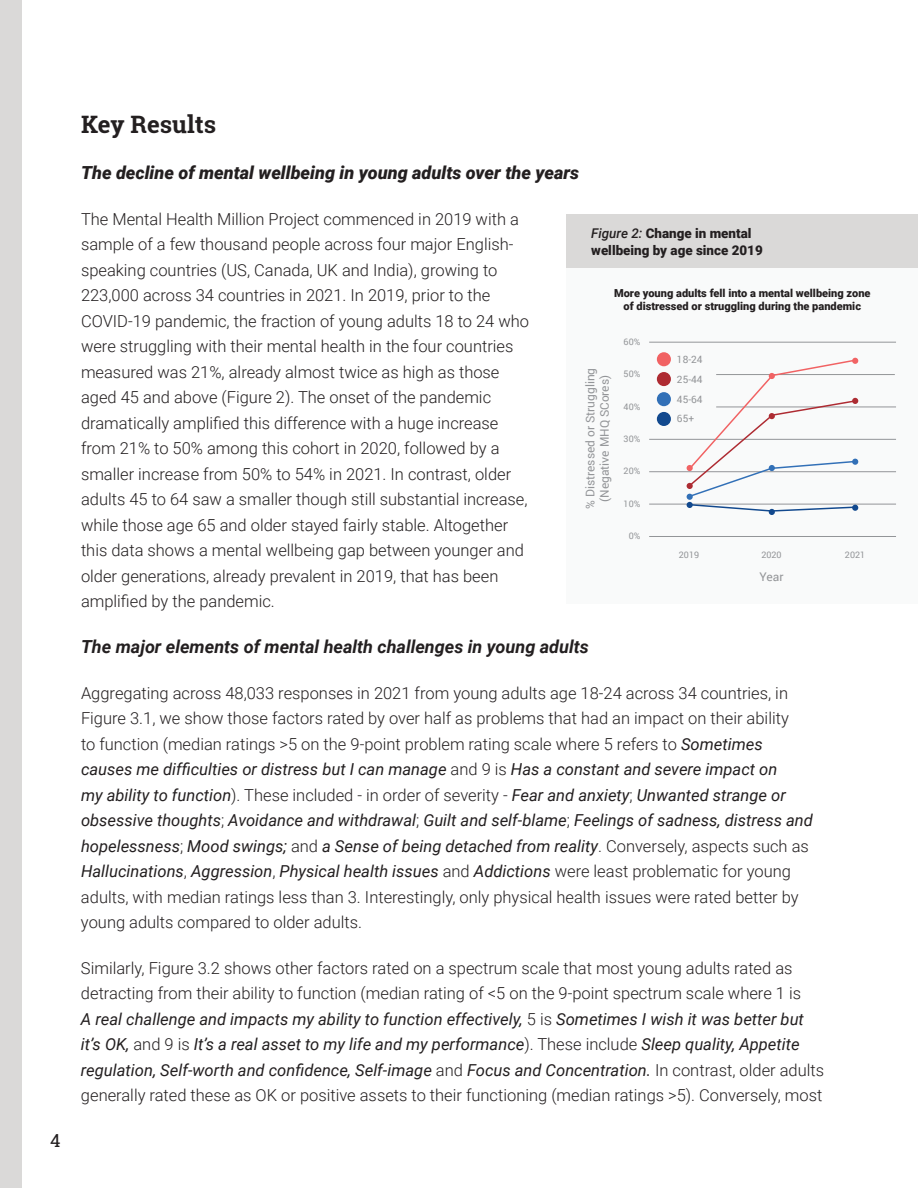
<style>
.page{position:relative;width:918px;height:1188px;background:#fff}
.page>*{position:absolute;margin:0;border:0;box-sizing:border-box;transform-origin:0 0}
.t1{font:700 24px "Roboto Slab";color:#231f20}
.t2{font:italic 700 18px "Roboto";color:#231f20}
.t3{font:italic 900 18px "Roboto";color:#231f20}
.t4{font:18px "Roboto Slab";color:#231f20}
.t5{font:300 16.5px/25.5px "Roboto";color:#231f20}
.t6{font:900 13.35px/16.5px "Roboto";color:#231f20}
.t7{font:11.85px/14.2px "Roboto";color:#939598;text-align:center}
.t8{font:900 11.1px/13.2px "Roboto";color:#231f20;text-align:center}
.t9{font:10.05px/19.6px "Roboto";color:#939598;text-align:justify}
.t10{font:9px "Roboto";color:#939598}
.s1{font-weight:400;font-style:italic}
.s2{font-weight:500;font-style:italic}
</style>
<div class="page">
<div style="left:0;top:0;width:22px;height:1188px;background:#dad9d8"></div>
<div style="left:567px;top:261px;width:351px;height:343px;background:#f9fafa"></div>
<div style="left:567px;top:214px;width:351px;height:53px;background:#dad9d8"></div>
<hr style="left:649px;top:342px;width:247px;height:1px;background:#939598">
<hr style="left:716px;top:374px;width:179px;height:1px;background:#939598">
<hr style="left:716px;top:407px;width:180px;height:1px;background:#939598">
<hr style="left:649px;top:439px;width:247px;height:1px;background:#939598">
<hr style="left:649px;top:536px;width:247px;height:1px;background:#939598">
<hr style="left:649px;top:504px;width:247px;height:1px;background:#939598">
<hr style="left:649px;top:471px;width:247px;height:1px;background:#939598">
<div style="left:657px;top:352px;width:14px;height:14px;background:#f16263;border-radius:50%"></div>
<div style="left:657px;top:392px;width:14px;height:14px;background:#3270b7;border-radius:50%"></div>
<div style="left:657px;top:372px;width:14px;height:14px;background:#ae2b32;border-radius:50%"></div>
<div style="left:657px;top:412px;width:14px;height:14px;background:#12498e;border-radius:50%"></div>
<svg style="left:687px;top:358px;width:171px;height:157px"></svg>
<p class="t4" style="left:50px;top:1128px;width:12px">4</p>
<h1 class="t1" style="left:81px;top:108px;width:137px">Key Results</h1>
<p class="t3" style="left:81px;top:160px;width:500px">The decline of mental wellbeing in young adults over the years</p>
<p class="t5" style="left:81px;top:205px;width:450px">The Mental Health Million Project commenced in 2019 with a sample of a few thousand people across four major English&shy;speaking countries (US, Canada, UK and India), growing to 223,000 across 34 countries in 2021. In 2019, prior to the COVID-19 pandemic, the fraction of young adults 18 to 24 who were struggling with their mental health in the four countries measured was 21%, already almost twice as high as those aged 45 and above (Figure 2). The onset of the pandemic dramatically amplified this difference with a huge increase from 21% to 50% among this cohort in 2020, followed by a smaller increase from 50% to 54% in 2021. In contrast, older adults 45 to 64 saw a smaller though still substantial increase, while those age 65 and older stayed fairly stable. Altogether this data shows a mental wellbeing gap between younger and older generations, already prevalent in 2019, that has been amplified by the pandemic.</p>
<p class="t2" style="left:81px;top:634px;width:509px">The major elements of mental health challenges in young adults</p>
<p class="t5" style="left:81px;top:679px;width:733px">Aggregating across 48,033 responses in 2021 from young adults age 18-24 across 34 countries, in Figure 3.1, we show those factors rated by over half as problems that had an impact on their ability<br>to function (median ratings &gt;5 on the 9-point problem rating scale where 5 refers to <span class="s1">Sometimes causes me difficulties or distress but I can manage</span> and 9 is <span class="s1">Has a constant and severe impact on<br>my ability to function</span>). These included - in order of severity - <span class="s1">Fear and anxiety</span>; <span class="s1">Unwanted strange or obsessive thoughts</span>; <span class="s1">Avoidance and withdrawal</span>; <span class="s1">Guilt and self-blame</span>; <span class="s1">Feelings of sadness, distress and hopelessness</span>; <span class="s1">Mood swings;</span> and <span class="s1">a Sense of being detached from reality</span>. Conversely, aspects such as <span class="s1">Hallucinations</span>, <span class="s1">Aggression</span>, <span class="s1">Physical health issues</span> and <span class="s1">Addictions</span> were least problematic for young adults, with median ratings less than 3. Interestingly, only physical health issues were rated better by young adults compared to older adults.</p>
<p class="t5" style="left:81px;top:955px;width:745px">Similarly, Figure 3.2 shows other factors rated on a spectrum scale that most young adults rated as detracting from their ability to function (median rating of &lt;5 on the 9-point spectrum scale where 1 is<br><span class="s1">A real challenge and impacts my ability to function effectively,</span> 5 is <span class="s1">Sometimes I wish it was better but it’s OK,</span> and 9 is <span class="s1">It’s a real asset to my life and my performance</span>). These include <span class="s1">Sleep quality, Appetite regulation, Self-worth and confidence, Self-image</span> and <span class="s1">Focus and Concentration.</span> In contrast, older adults generally rated these as OK or positive assets to their functioning (median ratings &gt;5). Conversely, most</p>
<p class="t6" style="left:591px;top:225px;width:173px"><span class="s2">Figure 2:</span> Change in mental wellbeing by age since 2019</p>
<p class="t8" style="left:614px;top:286px;width:258px">More young adults fell into a mental wellbeing zone of distressed or struggling during the pandemic</p>
<p class="t10" style="left:624px;top:336px;width:18px">60%</p>
<p class="t10" style="left:624px;top:368px;width:18px">50%</p>
<p class="t10" style="left:624px;top:400px;width:18px">40%</p>
<p class="t10" style="left:624px;top:432px;width:18px">30%</p>
<p class="t10" style="left:624px;top:465px;width:18px">20%</p>
<p class="t10" style="left:624px;top:497px;width:18px">10%</p>
<p class="t10" style="left:629px;top:529px;width:13px">0%</p>
<p class="t9" style="left:677px;top:349px;width:27px">18-24<br>25-44<br>45-64<br>65+</p>
<p class="t7" style="left:583px;top:509px;width:143px;rotate:-90deg">% Distressed or Struggling (Negative MHQ SCores)</p>
<p class="t10" style="left:679px;top:548px;width:22px">2019</p>
<p class="t10" style="left:761px;top:548px;width:22px">2020</p>
<p class="t10" style="left:845px;top:548px;width:22px">2021</p>
<p class="t7" style="left:760px;top:570px;width:25px">Year</p>
</div>
